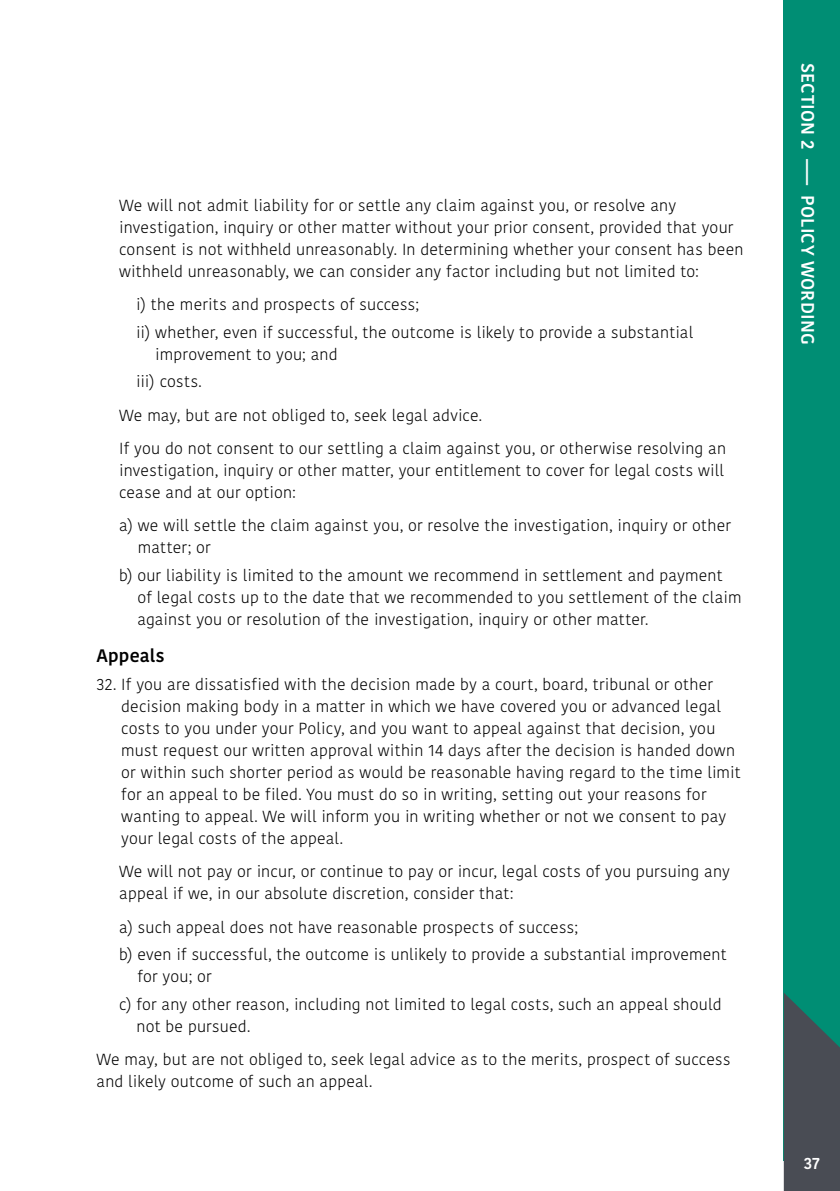
<style>
.page{position:relative;width:840px;height:1191px;background:#fff}
.page>*{position:absolute;margin:0;border:0;box-sizing:border-box;transform-origin:0 0}
.t1{font:500 18px "Kohinoor";letter-spacing:.02em;color:#fff}
.t2{font:500 18px "Kohinoor";letter-spacing:.01em;color:#000}
.t3{font:300 16px/22px "Kohinoor";letter-spacing:.01em;color:#000}
.t4{font:500 16px "Kohinoor";color:#fff}
</style>
<div class="page">
<div style="left:783px;top:0;width:56px;height:1160px;background:#008e74"></div>
<svg style="left:783px;top:993px;width:56px;height:198px"></svg>
<p class="t3" style="left:119px;top:194px;width:625px">We will not admit liability for or settle any claim against you, or resolve any investigation, inquiry or other matter without your prior consent, provided that your consent is not withheld unreasonably. In determining whether your consent has been withheld unreasonably, we can consider any factor including but not limited to:</p>
<p class="t3" style="left:136px;top:291px;width:558px;line-height:27.6px">i) the merits and prospects of success;<br>ii) whether, even if successful, the outcome is likely to provide a substantial</p>
<p class="t3" style="left:136px;top:340px;width:203px;line-height:27.6px;text-indent:19px">improvement to you; and iii) costs.</p>
<p class="t3" style="left:119px;top:398px;width:608px;line-height:33.4px">We may, but are not obliged to, seek legal advice.<br>If you do not consent to our settling a claim against you, or otherwise resolving an</p>
<p class="t3" style="left:119px;top:459px;width:606px">investigation, inquiry or other matter, your entitlement to cover for legal costs will cease and at our option:</p>
<p class="t3" style="left:138px;top:515px;width:594px;text-indent:-19px">a) we will settle the claim against you, or resolve the investigation, inquiry or other matter; or</p>
<p class="t3" style="left:137px;top:564px;width:605px;text-indent:-18px">b) our liability is limited to the amount we recommend in settlement and payment<br>of legal costs up to the date that we recommended to you settlement of the claim against you or resolution of the investigation, inquiry or other matter.</p>
<p class="t2" style="left:96px;top:644px;width:70px">Appeals</p>
<p class="t3" style="left:121px;top:673px;width:620px;text-indent:-25px">32. If you are dissatisfied with the decision made by a court, board, tribunal or other decision making body in a matter in which we have covered you or advanced legal costs to you under your Policy, and you want to appeal against that decision, you must request our written approval within 14 days after the decision is handed down or within such shorter period as would be reasonable having regard to the time limit for an appeal to be filed. You must do so in writing, setting out your reasons for wanting to appeal. We will inform you in writing whether or not we consent to pay your legal costs of the appeal.</p>
<p class="t3" style="left:119px;top:860px;width:612px">We will not pay or incur, or continue to pay or incur, legal costs of you pursuing any appeal if we, in our absolute discretion, consider that:</p>
<p class="t3" style="left:119px;top:913px;width:608px;line-height:27.6px">a) such appeal does not have reasonable prospects of success;<br>b) even if successful, the outcome is unlikely to provide a substantial improvement</p>
<p class="t3" style="left:119px;top:963px;width:603px;line-height:27.6px;text-indent:18px">for you; or<br>c) for any other reason, including not limited to legal costs, such an appeal should</p>
<p class="t3" style="left:96px;top:1009px;width:635px;line-height:33.4px;text-indent:40px">not be pursued.<br>We may, but are not obliged to, seek legal advice as to the merits, prospect of success</p>
<p class="t3" style="left:96px;top:1070px;width:277px">and likely outcome of such an appeal.</p>
<p class="t1" style="left:818px;top:63px;width:283px;rotate:90deg">SECTION 2 —— POLICY WORDING</p>
<p class="t4" style="left:803px;top:1153px;width:18px">37</p>
</div>
